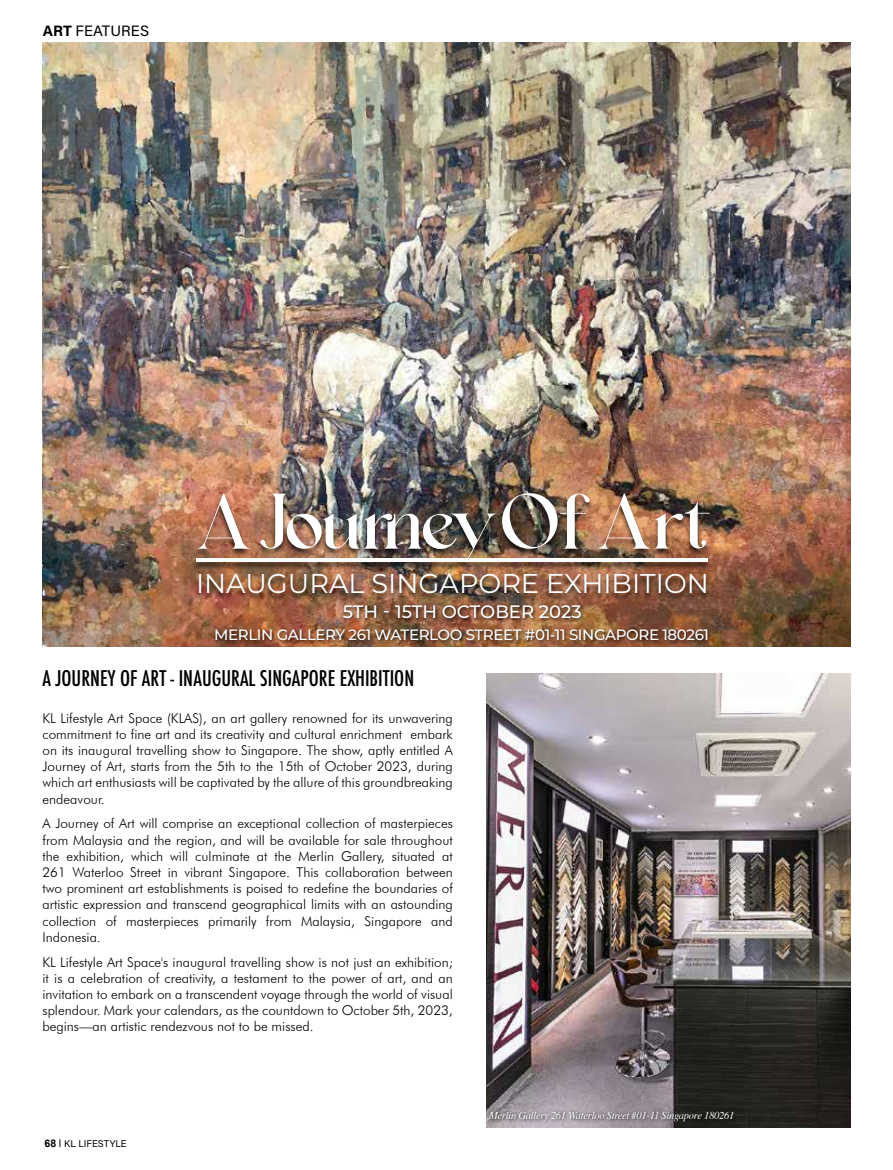
<style>
.page{position:relative;width:893px;height:1170px;background:#fff}
.page>*{position:absolute;margin:0;border:0;box-sizing:border-box;transform-origin:0 0}
.t1{font:27.15px "Montserrat";color:#fff}
.t2{font:500 condensed 21px "Futura";color:#000}
.t3{font:500 18px "Montserrat";color:#fff}
.t4{font:500 15px "Montserrat";letter-spacing:-.025em;color:#fff}
.t5{font:15px "Acumin Variable Concept";letter-spacing:.005em;color:#000}
.t6{font:300 13.5px/16.2px "Futura BT";color:#000;text-align:justify}
.t7{font:italic 10.5px "Times";letter-spacing:-.025em;color:#fff}
.t8{font:9.75px "Acumin Variable Concept";color:#000}
.s1{font-family:"Arial";font-weight:700;font-size:10.5px}
.s2{font-size:10.5px}
</style>
<div class="page">
<img style="left:43px;top:43px;width:807px;height:603px">
<div style="left:191px;top:493px;width:522px;height:108px;background:#000;opacity:.75"></div>
<svg style="left:196px;top:493px;width:55px;height:55px;background:#c48a73"></svg>
<img style="left:260px;top:493px;width:330px;height:65px">
<img style="left:597px;top:493px;width:112px;height:55px">
<hr style="left:196px;top:558px;width:511px;height:4px;background:#fff">
<div style="left:214px;top:627px;width:498px;height:18px;background:#000;opacity:.75"></div>
<div style="left:341px;top:603px;width:245px;height:20px;background:#000;opacity:.75"></div>
<img style="left:486px;top:673px;width:364px;height:454px">
<div style="left:487px;top:1108px;width:251px;height:17px;background:#000;opacity:.75"></div>
<p class="t5" style="left:43px;top:21px;width:108px">ART FEATURES</p>
<h1 class="t1" style="left:196px;top:564px;width:514px">INAUGURAL SINGAPORE EXHIBITION</h1>
<h3 class="t3" style="left:343px;top:600px;width:241px">5TH - 15TH OCTOBER 2023</h3>
<p class="t4" style="left:214px;top:624px;width:496px">MERLIN GALLERY 261 WATERLOO STREET #01-11 SINGAPORE 180261</p>
<h2 class="t2" style="left:43px;top:665px;width:373px">A JOURNEY OF ART - INAUGURAL SINGAPORE EXHIBITION</h2>
<p class="t6" style="left:43px;top:709px;width:412px">KL Lifestyle Art Space (KLAS), an art gallery renowned for its unwavering commitment to fine art and its creativity and cultural enrichment embark on its inaugural travelling show to Singapore. The show, aptly entitled A Journey of Art, starts from the 5th to the 15th of October 2023, during which art enthusiasts will be captivated by the allure of this groundbreaking endeavour.</p>
<p class="t6" style="left:43px;top:815px;width:412px">A Journey of Art will comprise an exceptional collection of masterpieces from Malaysia and the region, and will be available for sale throughout the exhibition, which will culminate at the Merlin Gallery, situated at 261 Waterloo Street in vibrant Singapore. This collaboration between two prominent art establishments is poised to redefine the boundaries of artistic expression and transcend geographical limits with an astounding collection of masterpieces primarily from Malaysia, Singapore and Indonesia.</p>
<p class="t6" style="left:43px;top:953px;width:412px">KL Lifestyle Art Space's inaugural travelling show is not just an exhibition; it is a celebration of creativity, a testament to the power of art, and an invitation to embark on a transcendent voyage through the world of visual splendour. Mark your calendars, as the countdown to October 5th, 2023, begins—an artistic rendezvous not to be missed.</p>
<p class="t8" style="left:45px;top:1136px;width:84px"><span class="s1">68</span> <span class="s2">l</span> KL LIFESTYLE</p>
<p class="t7" style="left:489px;top:1105px;width:247px">Merlin Gallery 261 Waterloo Street #01-11 Singapore 180261</p>
</div>
